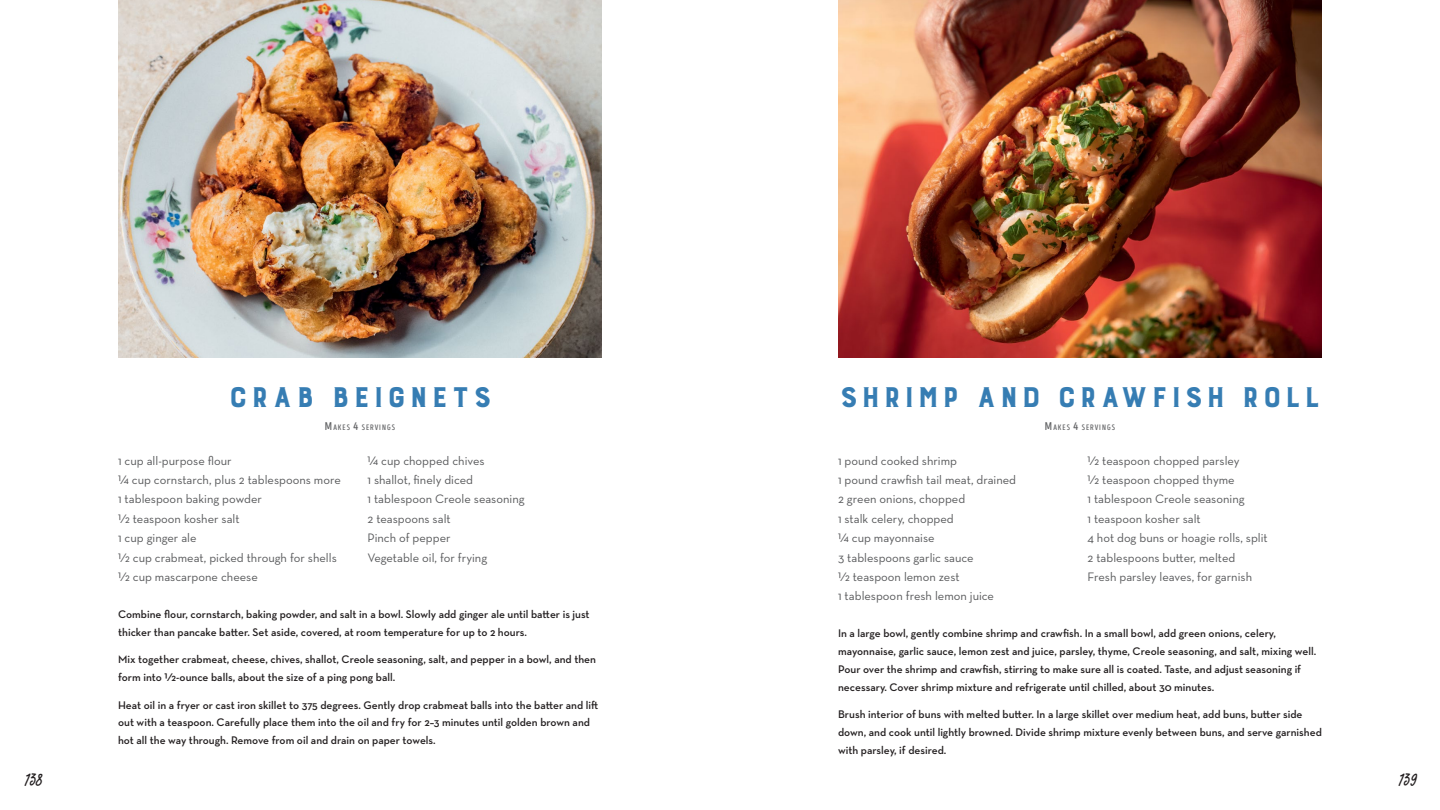
<style>
.page{position:relative;width:1440px;height:810px;background:#fff}
.page>*{position:absolute;margin:0;border:0;box-sizing:border-box;transform-origin:0 0}
.Heading_1{font:37.5px "Burford Base";letter-spacing:.06em;color:#367db3}
.t1{font:22.5px "Supa Mega Fantastic";color:#231f20}
.Recipe_Ingredient{font:12.5px "Neutraface Text";color:#58595b}
.Recipe_Direction{font:600 11.25px/17.8px "Neutraface Text";color:#231f20}
.Recipe_Direction_fir{font:600 11.25px/17.8px "Neutraface Text";color:#231f20}
.Recipe_Yield{font:7.88px "Intro Head B Base";letter-spacing:.125em;color:#636466}
.s1{font-size:11.25px}
</style>
<div class="page">
<img style="left:838px;top:0;width:484px;height:357px">
<img style="left:118px;top:0;width:484px;height:357px">
<p class="Heading_1" style="left:228px;top:378px;width:265px">Crab Beignets</p>
<p class="Recipe_Yield" style="left:325px;top:422px;width:72px"><span class="s1">M</span>AKES <span class="s1">4</span> SERVINGS</p>
<p class="Recipe_Ingredient" style="left:118px;top:453px;width:115px">1 cup all-purpose flour</p>
<p class="Recipe_Ingredient" style="left:118px;top:472px;width:224px">1/4 cup cornstarch, plus 2 tablespoons more</p>
<p class="Recipe_Ingredient" style="left:118px;top:491px;width:145px">1 tablespoon baking powder</p>
<p class="Recipe_Ingredient" style="left:118px;top:511px;width:123px">1/2 teaspoon kosher salt</p>
<p class="Recipe_Ingredient" style="left:118px;top:530px;width:80px">1 cup ginger ale</p>
<p class="Recipe_Ingredient" style="left:118px;top:550px;width:220px">1/2 cup crabmeat, picked through for shells</p>
<p class="Recipe_Ingredient" style="left:118px;top:569px;width:141px">1/2 cup mascarpone cheese</p>
<p class="Recipe_Ingredient" style="left:368px;top:453px;width:119px">1/4 cup chopped chives</p>
<p class="Recipe_Ingredient" style="left:368px;top:472px;width:107px">1 shallot, finely diced</p>
<p class="Recipe_Ingredient" style="left:368px;top:491px;width:159px">1 tablespoon Creole seasoning</p>
<p class="Recipe_Ingredient" style="left:368px;top:511px;width:85px">2 teaspoons salt</p>
<p class="Recipe_Ingredient" style="left:368px;top:530px;width:85px">Pinch of pepper</p>
<p class="Recipe_Ingredient" style="left:368px;top:550px;width:121px">Vegetable oil, for frying</p>
<p class="Recipe_Direction_fir" style="left:118px;top:605px;width:473px">Combine flour, cornstarch, baking powder, and salt in a bowl. Slowly add ginger ale until batter is just thicker than pancake batter. Set aside, covered, at room temperature for up to 2 hours.</p>
<p class="Recipe_Direction" style="left:118px;top:651px;width:479px">Mix together crabmeat, cheese, chives, shallot, Creole seasoning, salt, and pepper in a bowl, and then form into 1/2-ounce balls, about the size of a ping pong ball.</p>
<p class="Recipe_Direction" style="left:118px;top:696px;width:482px">Heat oil in a fryer or cast iron skillet to 375 degrees. Gently drop crabmeat balls into the batter and lift out with a teaspoon. Carefully place them into the oil and fry for 2–3 minutes until golden brown and hot all the way through. Remove from oil and drain on paper towels.</p>
<p class="Heading_1" style="left:839px;top:378px;width:484px">Shrimp and Crawfish Roll</p>
<p class="Recipe_Yield" style="left:1045px;top:422px;width:72px"><span class="s1">M</span>AKES <span class="s1">4</span> SERVINGS</p>
<p class="Recipe_Ingredient" style="left:838px;top:453px;width:120px">1 pound cooked shrimp</p>
<p class="Recipe_Ingredient" style="left:838px;top:472px;width:180px">1 pound crawfish tail meat, drained</p>
<p class="Recipe_Ingredient" style="left:838px;top:491px;width:129px">2 green onions, chopped</p>
<p class="Recipe_Ingredient" style="left:838px;top:511px;width:117px">1 stalk celery, chopped</p>
<p class="Recipe_Ingredient" style="left:838px;top:530px;width:98px">1/4 cup mayonnaise</p>
<p class="Recipe_Ingredient" style="left:838px;top:550px;width:137px">3 tablespoons garlic sauce</p>
<p class="Recipe_Ingredient" style="left:838px;top:569px;width:123px">1/2 teaspoon lemon zest</p>
<p class="Recipe_Ingredient" style="left:838px;top:588px;width:157px">1 tablespoon fresh lemon juice</p>
<p class="Recipe_Ingredient" style="left:1088px;top:453px;width:154px">1/2 teaspoon chopped parsley</p>
<p class="Recipe_Ingredient" style="left:1088px;top:472px;width:149px">1/2 teaspoon chopped thyme</p>
<p class="Recipe_Ingredient" style="left:1088px;top:491px;width:159px">1 tablespoon Creole seasoning</p>
<p class="Recipe_Ingredient" style="left:1088px;top:511px;width:115px">1 teaspoon kosher salt</p>
<p class="Recipe_Ingredient" style="left:1088px;top:530px;width:182px">4 hot dog buns or hoagie rolls, split</p>
<p class="Recipe_Ingredient" style="left:1088px;top:550px;width:149px">2 tablespoons butter, melted</p>
<p class="Recipe_Ingredient" style="left:1088px;top:569px;width:166px">Fresh parsley leaves, for garnish</p>
<p class="Recipe_Direction_fir" style="left:838px;top:625px;width:480px">In a large bowl, gently combine shrimp and crawfish. In a small bowl, add green onions, celery, mayonnaise, garlic sauce, lemon zest and juice, parsley, thyme, Creole seasoning, and salt, mixing well.<br>Pour over the shrimp and crawfish, stirring to make sure all is coated. Taste, and adjust seasoning if necessary. Cover shrimp mixture and refrigerate until chilled, about 30 minutes.</p>
<p class="Recipe_Direction" style="left:838px;top:705px;width:485px">Brush interior of buns with melted butter. In a large skillet over medium heat, add buns, butter side down, and cook until lightly browned. Divide shrimp mixture evenly between buns, and serve garnished with parsley, if desired.</p>
<h2 class="t1" style="left:24px;top:766px;width:19px">138</h2>
<h2 class="t1" style="left:1398px;top:766px;width:20px">139</h2>
</div>
